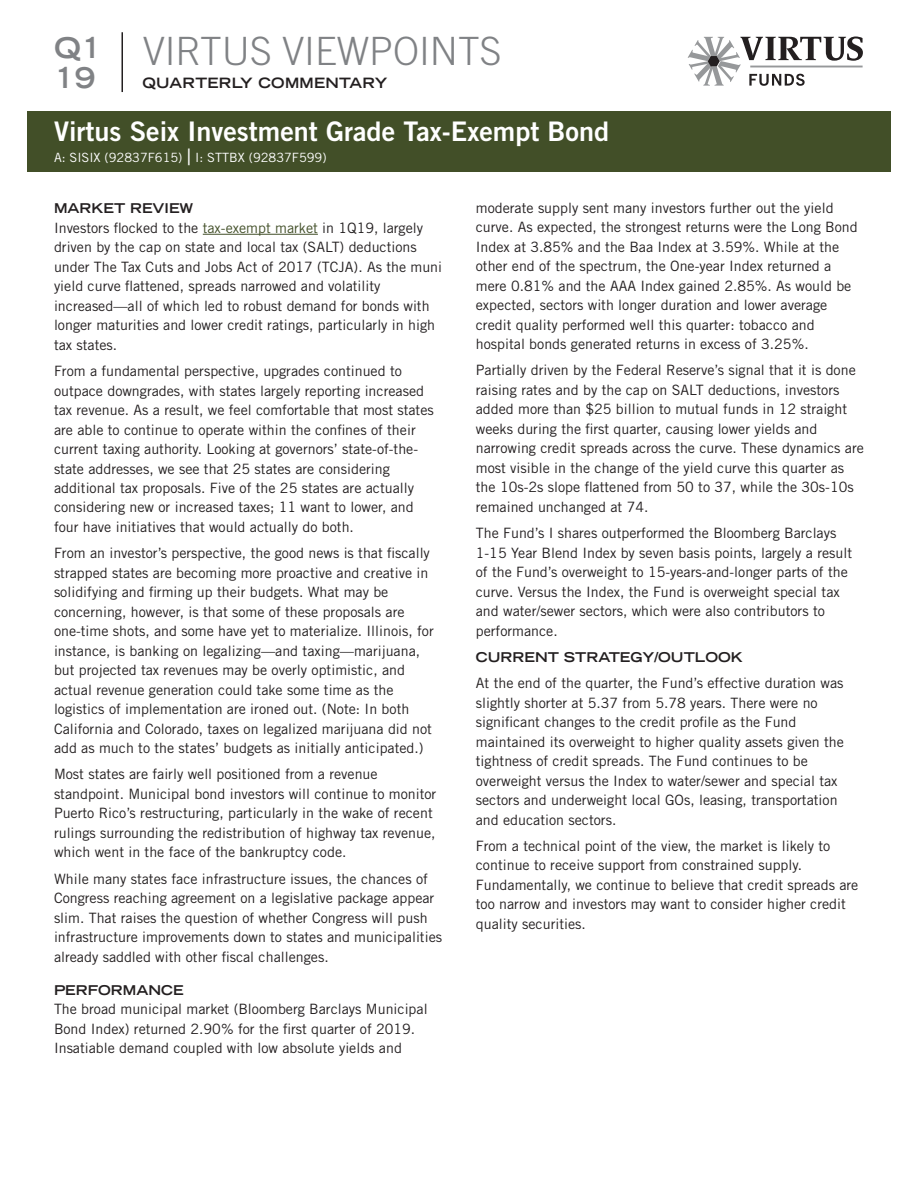
<style>
.page{position:relative;width:918px;height:1188px;background:#fff}
.page>*{position:absolute;margin:0;border:0;box-sizing:border-box;transform-origin:0 0}
.t1{font:300 39px "Trade Gothic LT Std";color:#808285}
.t2{font:700 expanded 28.5px/30px "Trade Gothic LH";color:#808285}
.t3{font:27px "Trade Gothic LT Std Bd 2";color:#fff}
.t4{font:14.25px/19.5px "Trade Gothic LT Std";color:#231f20}
.t5{font:700 expanded 14.25px "Trade Gothic LH";letter-spacing:.02em;color:#231f20}
.t6{font:700 expanded 13.5px "Trade Gothic LH";color:#231f20}
.t7{font:12.75px "Trade Gothic LT Std";color:#fff}
.s1{font-size:22.5px}
.s2{color:#424f28}
</style>
<div class="page">
<div style="left:27px;top:111px;width:864px;height:61px;background:#424f28"></div>
<hr style="left:203px;top:234px;width:115px;height:1px;background:#424f28">
<hr style="left:122px;top:32px;width:1px;height:60px;background:#231f20">
<svg style="left:688px;top:37px;width:175px;height:49px"></svg>
<hr style="left:750px;top:66px;width:113px;height:1px;background:#96989a">
<h1 class="t1" style="left:143px;top:28px;width:360px">VIRTUS VIEWPOINTS</h1>
<p class="t5" style="left:142px;top:74px;width:246px">QUARTERLY COMMENTARY</p>
<h2 class="t2" style="left:54px;top:32px;width:49px">Q1<br>19</h2>
<h3 class="t3" style="left:54px;top:115px;width:557px">Virtus Seix Investment Grade Tax-Exempt Bond</h3>
<p class="t7" style="left:54px;top:150px;width:274px">A: SISIX (92837F615) <span class="s1">|</span> I: STTBX (92837F599)</p>
<p class="t6" style="left:54px;top:200px;width:141px">MARKET REVIEW</p>
<p class="t4" style="left:54px;top:218px;width:390px">Investors flocked to the <span class="s2">tax-exempt market</span> in 1Q19, largely driven by the cap on state and local tax (SALT) deductions under The Tax Cuts and Jobs Act of 2017 (TCJA). As the muni yield curve flattened, spreads narrowed and volatility increased—all of which led to robust demand for bonds with longer maturities and lower credit ratings, particularly in high tax states.</p>
<p class="t4" style="left:54px;top:361px;width:381px">From a fundamental perspective, upgrades continued to outpace downgrades, with states largely reporting increased tax revenue. As a result, we feel comfortable that most states are able to continue to operate within the confines of their current taxing authority. Looking at governors’ state-of-the&shy;state addresses, we see that 25 states are considering additional tax proposals. Five of the 25 states are actually considering new or increased taxes; 11 want to lower, and four have initiatives that would actually do both.</p>
<p class="t4" style="left:54px;top:543px;width:381px">From an investor’s perspective, the good news is that fiscally strapped states are becoming more proactive and creative in solidifying and firming up their budgets. What may be concerning, however, is that some of these proposals are one-time shots, and some have yet to materialize. Illinois, for instance, is banking on legalizing—and taxing—marijuana, but projected tax revenues may be overly optimistic, and actual revenue generation could take some time as the logistics of implementation are ironed out. (Note: In both California and Colorado, taxes on legalized marijuana did not add as much to the states’ budgets as initially anticipated.)</p>
<p class="t4" style="left:54px;top:764px;width:384px">Most states are fairly well positioned from a revenue standpoint. Municipal bond investors will continue to monitor Puerto Rico’s restructuring, particularly in the wake of recent rulings surrounding the redistribution of highway tax revenue, which went in the face of the bankruptcy code.</p>
<p class="t4" style="left:54px;top:869px;width:390px">While many states face infrastructure issues, the chances of Congress reaching agreement on a legislative package appear slim. That raises the question of whether Congress will push infrastructure improvements down to states and municipalities already saddled with other fiscal challenges.</p>
<p class="t6" style="left:54px;top:981px;width:131px">PERFORMANCE</p>
<p class="t4" style="left:54px;top:999px;width:375px">The broad municipal market (Bloomberg Barclays Municipal<br>Bond Index) returned 2.90% for the first quarter of 2019.<br>Insatiable demand coupled with low absolute yields and</p>
<p class="t4" style="left:476px;top:198px;width:383px">moderate supply sent many investors further out the yield curve. As expected, the strongest returns were the Long Bond Index at 3.85% and the Baa Index at 3.59%. While at the other end of the spectrum, the One-year Index returned a mere 0.81% and the AAA Index gained 2.85%. As would be expected, sectors with longer duration and lower average credit quality performed well this quarter: tobacco and hospital bonds generated returns in excess of 3.25%.</p>
<p class="t4" style="left:476px;top:360px;width:390px">Partially driven by the Federal Reserve’s signal that it is done raising rates and by the cap on SALT deductions, investors added more than $25 billion to mutual funds in 12 straight weeks during the first quarter, causing lower yields and narrowing credit spreads across the curve. These dynamics are most visible in the change of the yield curve this quarter as the 10s-2s slope flattened from 50 to 37, while the 30s-10s remained unchanged at 74.</p>
<p class="t4" style="left:476px;top:523px;width:378px">The Fund’s I shares outperformed the Bloomberg Barclays 1-15 Year Blend Index by seven basis points, largely a result of the Fund’s overweight to 15-years-and-longer parts of the curve. Versus the Index, the Fund is overweight special tax and water/sewer sectors, which were also contributors to performance.</p>
<p class="t6" style="left:476px;top:648px;width:269px">CURRENT STRATEGY/OUTLOOK</p>
<p class="t4" style="left:476px;top:673px;width:370px">At the end of the quarter, the Fund’s effective duration was slightly shorter at 5.37 from 5.78 years. There were no significant changes to the credit profile as the Fund maintained its overweight to higher quality assets given the tightness of credit spreads. The Fund continues to be overweight versus the Index to water/sewer and special tax sectors and underweight local GOs, leasing, transportation and education sectors.</p>
<p class="t4" style="left:476px;top:836px;width:384px">From a technical point of the view, the market is likely to continue to receive support from constrained supply.<br>Fundamentally, we continue to believe that credit spreads are too narrow and investors may want to consider higher credit quality securities.</p>
</div>
